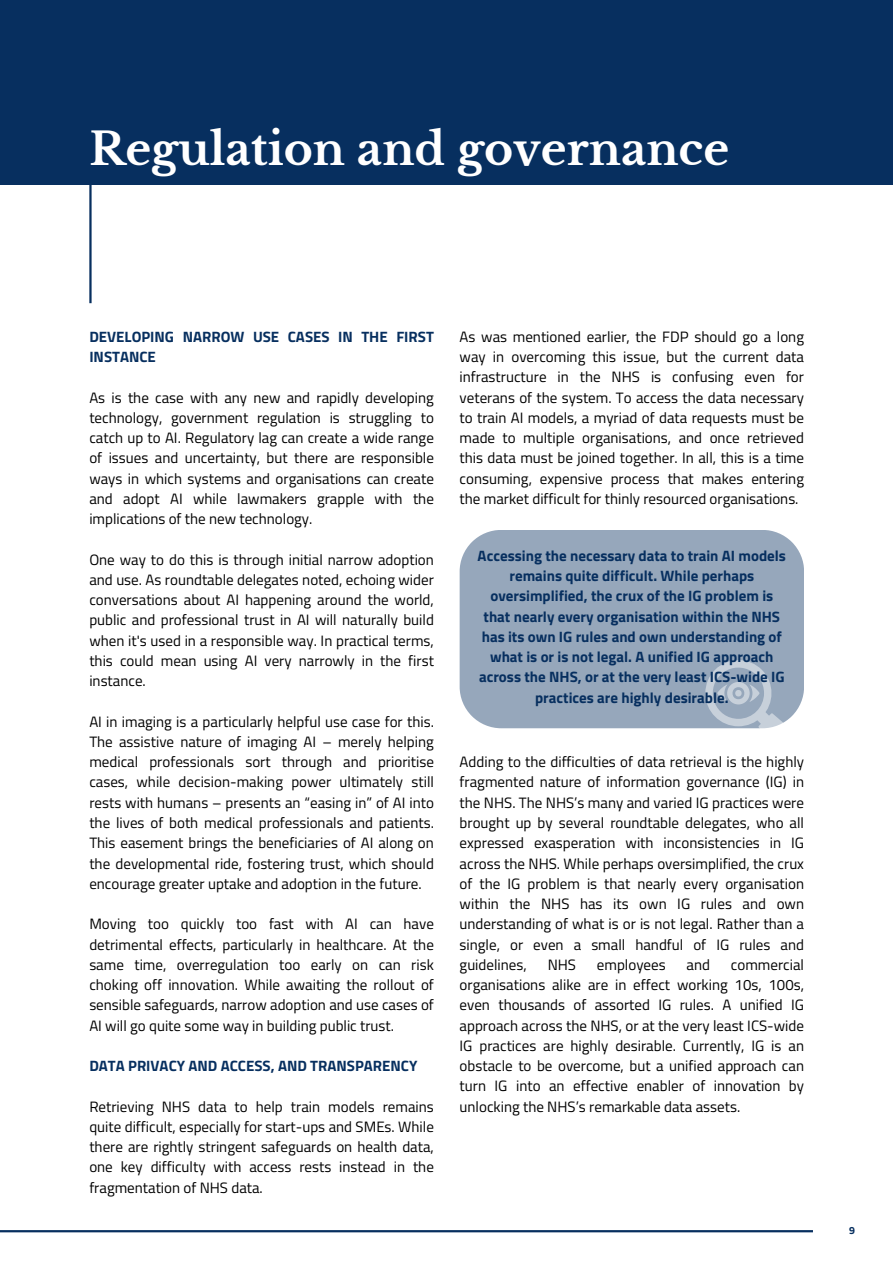
<style>
.page{position:relative;width:893px;height:1264px;background:#fff}
.page>*{position:absolute;margin:0;border:0;box-sizing:border-box;transform-origin:0 0}
.t1{font:700 44.25px "Libre Baskerville";color:#fff}
.t2{font:15px/20.2px "Titillium Web";color:#000;text-align:justify}
.t3{font:700 15px/20.2px "Titillium Web";color:#072f5f}
.t4{font:700 10.5px "Titillium Web";color:#072f5f}
</style>
<div class="page">
<div style="left:0;top:0;width:892px;height:184px;background:#072f5f"></div>
<hr style="left:89px;top:184px;width:3px;height:119px;background:#072f5f">
<hr style="left:0;top:1230px;width:812px;height:2px;background:#072f5f">
<div style="left:459px;top:530px;width:344px;height:198px;background:#96a7bb"></div>
<svg style="left:705px;top:660px;width:95px;height:69px;background:#aab8c8"></svg>
<p class="t1" style="left:89px;top:122px;width:641px">Regulation and governance</p>
<h1 class="t3" style="left:89px;top:326px;width:346px">DEVELOPING NARROW USE CASES IN THE FIRST<br>INSTANCE</h1>
<h2 class="t2" style="left:89px;top:387px;width:346px">As is the case with any new and rapidly developing technology, government regulation is struggling to catch up to AI. Regulatory lag can create a wide range of issues and uncertainty, but there are responsible ways in which systems and organisations can create and adopt AI while lawmakers grapple with the implications of the new technology.</h2>
<p class="t2" style="left:89px;top:549px;width:346px">One way to do this is through initial narrow adoption and use. As roundtable delegates noted, echoing wider conversations about AI happening around the world, public and professional trust in AI will naturally build when it's used in a responsible way. In practical terms, this could mean using AI very narrowly in the first instance.</p>
<p class="t2" style="left:89px;top:711px;width:346px">AI in imaging is a particularly helpful use case for this.<br>The assistive nature of imaging AI – merely helping medical professionals sort through and prioritise cases, while decision-making power ultimately still rests with humans – presents an “easing in” of AI into the lives of both medical professionals and patients.<br>This easement brings the beneficiaries of AI along on the developmental ride, fostering trust, which should encourage greater uptake and adoption in the future.</p>
<p class="t2" style="left:89px;top:913px;width:346px">Moving too quickly too fast with AI can have detrimental effects, particularly in healthcare. At the same time, overregulation too early on can risk choking off innovation. While awaiting the rollout of sensible safeguards, narrow adoption and use cases of AI will go quite some way in building public trust.</p>
<p class="t3" style="left:89px;top:1055px;width:329px">DATA PRIVACY AND ACCESS, AND TRANSPARENCY</p>
<h2 class="t2" style="left:89px;top:1095px;width:346px">Retrieving NHS data to help train models remains quite difficult, especially for start-ups and SMEs. While there are rightly stringent safeguards on health data, one key difficulty with access rests instead in the fragmentation of NHS data.</h2>
<p class="t2" style="left:459px;top:326px;width:346px">As was mentioned earlier, the FDP should go a long way in overcoming this issue, but the current data infrastructure in the NHS is confusing even for veterans of the system. To access the data necessary to train AI models, a myriad of data requests must be made to multiple organisations, and once retrieved this data must be joined together. In all, this is a time consuming, expensive process that makes entering the market difficult for thinly resourced organisations.</p>
<p class="t3" style="left:477px;top:545px;width:310px;text-align:center">Accessing the necessary data to train AI models remains quite difficult. While perhaps oversimplified, the crux of the IG problem is that nearly every organisation within the NHS has its own IG rules and own understanding of what is or is not legal. A unified IG approach across the NHS, or at the very least ICS-wide IG practices are highly desirable.</p>
<p class="t2" style="left:459px;top:751px;width:346px">Adding to the difficulties of data retrieval is the highly fragmented nature of information governance (IG) in the NHS. The NHS’s many and varied IG practices were brought up by several roundtable delegates, who all expressed exasperation with inconsistencies in IG across the NHS. While perhaps oversimplified, the crux of the IG problem is that nearly every organisation within the NHS has its own IG rules and own understanding of what is or is not legal. Rather than a single, or even a small handful of IG rules and guidelines,</p>
<p class="t2" style="left:459px;top:954px;width:346px;text-indent:271px">commercial organisations alike are in effect working 10s, 100s, even thousands of assorted IG rules. A unified IG approach across the NHS, or at the very least ICS-wide IG practices are highly desirable. Currently, IG is an obstacle to be overcome, but a unified approach can turn IG into an effective enabler of innovation by unlocking the NHS’s remarkable data assets.</p>
<p class="t2" style="left:547px;top:954px;width:30px">NHS</p>
<p class="t2" style="left:597px;top:954px;width:70px">employees</p>
<p class="t2" style="left:686px;top:954px;width:25px">and</p>
<h3 class="t4" style="left:849px;top:1221px;width:7px">9</h3>
</div>
